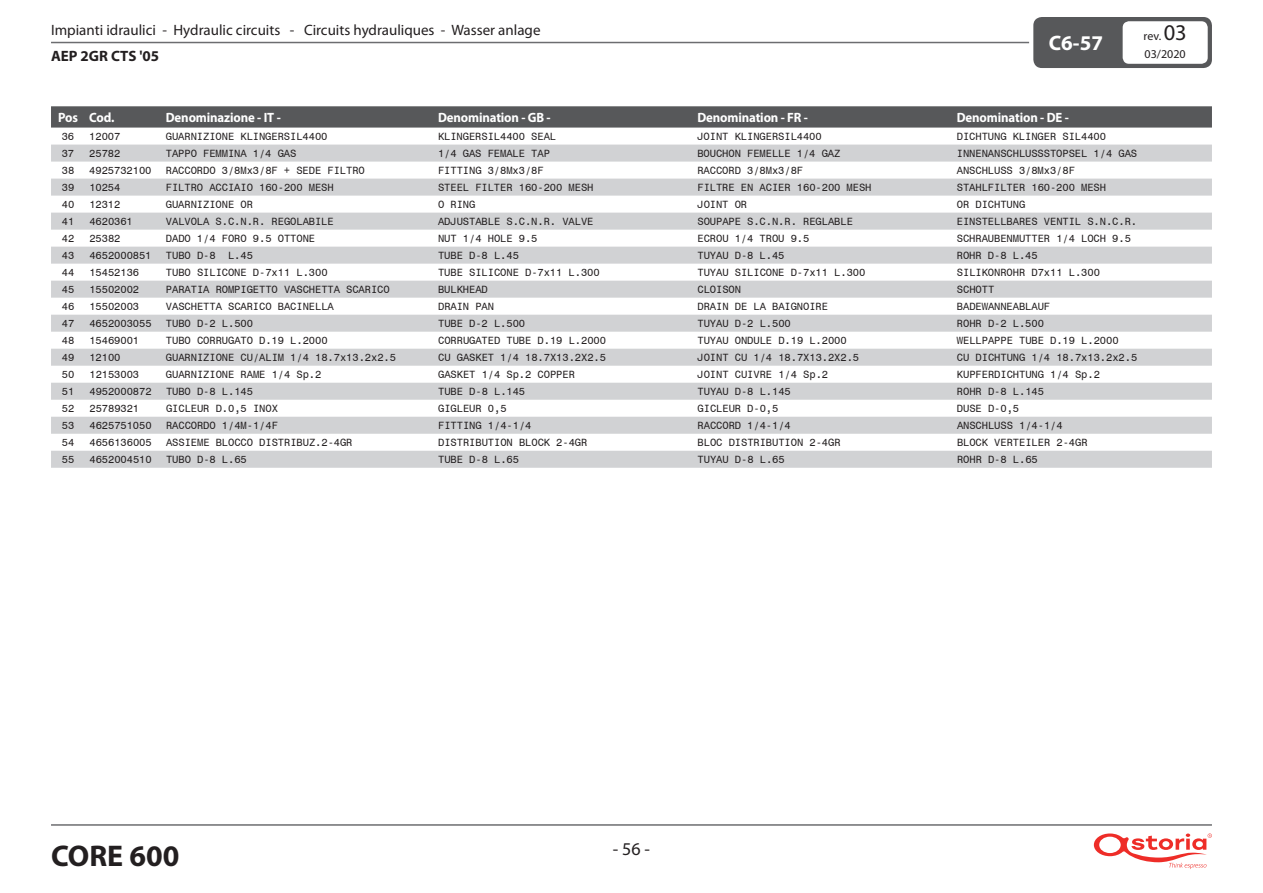
<style>
.page{position:relative;width:1263px;height:893px;background:#fff}
.page>*{position:absolute;margin:0;border:0;box-sizing:border-box;transform-origin:0 0}
.t1{font:700 30px "Myriad Pro";color:#231f20}
.t2{font:700 21px "Myriad Pro";color:#fff}
.t3{font:18px "Myriad Pro";color:#231f20}
.t4{font:15px "Myriad Pro";color:#231f20}
.t5{font:700 15px "Myriad Pro";color:#231f20}
.t6{font:700 13.5px "Myriad Pro";letter-spacing:-.01em;color:#fff;scale:.95 1}
.t7{font:12px "Myriad Pro";color:#231f20}
.t8{font:10.5px "Monospace 821 BT";letter-spacing:-.01em;color:#231f20}
.s1{font-size:22.5px}
</style>
<div class="page">
<div style="left:1033px;top:17px;width:179px;height:51px;background:#57585a;border-radius:9px"></div>
<div style="left:1123px;top:21px;width:85px;height:43px;background:#fff;border-radius:6px"></div>
<hr style="left:51px;top:824px;width:1161px;height:2px;background:#6c6d70">
<hr style="left:51px;top:42px;width:978px;height:1px;background:#6c6d70">
<svg style="left:1094px;top:833px;width:118px;height:36px"></svg>
<svg style="left:51px;top:106px;width:1161px;height:22px;background:#5c5d5f"></svg>
<svg style="left:51px;top:145px;width:1161px;height:323px"></svg>
<h3 class="t4" style="left:51px;top:21px;width:491px">Impianti idraulici - Hydraulic circuits - Circuits hydrauliques - Wasser anlage</h3>
<p class="t7" style="left:1143px;top:29px;width:45px">rev. <span class="s1">03</span></p>
<h3 class="t5" style="left:51px;top:46px;width:110px">AEP 2GR CTS '05</h3>
<p class="t7" style="left:1145px;top:47px;width:43px">03/2020</p>
<h2 class="t2" style="left:1049px;top:29px;width:56px">C6-57</h2>
<p class="t6" style="left:58px;top:109px;width:61px">Pos Cod.</p>
<p class="t6" style="left:166px;top:109px;width:122px">Denominazione - IT -</p>
<p class="t6" style="left:438px;top:109px;width:120px">Denomination - GB -</p>
<p class="t6" style="left:697px;top:109px;width:118px">Denomination - FR -</p>
<p class="t6" style="left:957px;top:109px;width:119px">Denomination - DE -</p>
<p class="t8" style="left:62px;top:130px;width:14px">36</p>
<p class="t8" style="left:89px;top:130px;width:33px">12007</p>
<p class="t8" style="left:166px;top:130px;width:163px">GUARNIZIONE KLINGERSIL4400</p>
<p class="t8" style="left:438px;top:130px;width:120px">KLINGERSIL4400 SEAL</p>
<p class="t8" style="left:697px;top:130px;width:126px">JOINT KLINGERSIL4400</p>
<p class="t8" style="left:957px;top:130px;width:151px">DICHTUNG KLINGER SIL4400</p>
<p class="t8" style="left:62px;top:147px;width:14px">37</p>
<p class="t8" style="left:89px;top:147px;width:33px">25782</p>
<p class="t8" style="left:166px;top:147px;width:132px">TAPPO FEMMINA 1/4 GAS</p>
<p class="t8" style="left:438px;top:147px;width:113px">1/4 GAS FEMALE TAP</p>
<p class="t8" style="left:697px;top:147px;width:145px">BOUCHON FEMELLE 1/4 GAZ</p>
<p class="t8" style="left:957px;top:147px;width:182px">INNENANSCHLUSSSTOPSEL 1/4 GAS</p>
<p class="t8" style="left:62px;top:164px;width:14px">38</p>
<p class="t8" style="left:89px;top:164px;width:64px">4925732100</p>
<p class="t8" style="left:166px;top:164px;width:201px">RACCORDO 3/8Mx3/8F + SEDE FILTRO</p>
<p class="t8" style="left:438px;top:164px;width:107px">FITTING 3/8Mx3/8F</p>
<p class="t8" style="left:697px;top:164px;width:107px">RACCORD 3/8Mx3/8F</p>
<p class="t8" style="left:957px;top:164px;width:120px">ANSCHLUSS 3/8Mx3/8F</p>
<p class="t8" style="left:62px;top:181px;width:14px">39</p>
<p class="t8" style="left:89px;top:181px;width:33px">10254</p>
<p class="t8" style="left:166px;top:181px;width:169px">FILTRO ACCIAIO 160-200 MESH</p>
<p class="t8" style="left:438px;top:181px;width:157px">STEEL FILTER 160-200 MESH</p>
<p class="t8" style="left:697px;top:181px;width:176px">FILTRE EN ACIER 160-200 MESH</p>
<p class="t8" style="left:957px;top:181px;width:151px">STAHLFILTER 160-200 MESH</p>
<p class="t8" style="left:62px;top:198px;width:14px">40</p>
<p class="t8" style="left:89px;top:198px;width:33px">12312</p>
<p class="t8" style="left:166px;top:198px;width:89px">GUARNIZIONE OR</p>
<p class="t8" style="left:438px;top:198px;width:39px">O RING</p>
<p class="t8" style="left:697px;top:198px;width:51px">JOINT OR</p>
<p class="t8" style="left:957px;top:198px;width:70px">OR DICHTUNG</p>
<p class="t8" style="left:62px;top:215px;width:14px">41</p>
<p class="t8" style="left:89px;top:215px;width:45px">4620361</p>
<p class="t8" style="left:166px;top:215px;width:169px">VALVOLA S.C.N.R. REGOLABILE</p>
<p class="t8" style="left:438px;top:215px;width:157px">ADJUSTABLE S.C.N.R. VALVE</p>
<p class="t8" style="left:697px;top:215px;width:157px">SOUPAPE S.C.N.R. REGLABLE</p>
<p class="t8" style="left:957px;top:215px;width:182px">EINSTELLBARES VENTIL S.N.C.R.</p>
<p class="t8" style="left:62px;top:232px;width:14px">42</p>
<p class="t8" style="left:89px;top:232px;width:33px">25382</p>
<p class="t8" style="left:166px;top:232px;width:151px">DADO 1/4 FORO 9.5 OTTONE</p>
<p class="t8" style="left:438px;top:232px;width:101px">NUT 1/4 HOLE 9.5</p>
<p class="t8" style="left:697px;top:232px;width:113px">ECROU 1/4 TROU 9.5</p>
<p class="t8" style="left:957px;top:232px;width:176px">SCHRAUBENMUTTER 1/4 LOCH 9.5</p>
<p class="t8" style="left:62px;top:249px;width:14px">43</p>
<p class="t8" style="left:89px;top:249px;width:64px">4652000851</p>
<p class="t8" style="left:166px;top:249px;width:89px">TUBO D-8 L.45</p>
<p class="t8" style="left:438px;top:249px;width:82px">TUBE D-8 L.45</p>
<p class="t8" style="left:697px;top:249px;width:89px">TUYAU D-8 L.45</p>
<p class="t8" style="left:957px;top:249px;width:82px">ROHR D-8 L.45</p>
<p class="t8" style="left:62px;top:266px;width:14px">44</p>
<p class="t8" style="left:89px;top:266px;width:51px">15452136</p>
<p class="t8" style="left:166px;top:266px;width:163px">TUBO SILICONE D-7x11 L.300</p>
<p class="t8" style="left:438px;top:266px;width:163px">TUBE SILICONE D-7x11 L.300</p>
<p class="t8" style="left:697px;top:266px;width:169px">TUYAU SILICONE D-7x11 L.300</p>
<p class="t8" style="left:957px;top:266px;width:145px">SILIKONROHR D7x11 L.300</p>
<p class="t8" style="left:62px;top:283px;width:14px">45</p>
<p class="t8" style="left:89px;top:283px;width:51px">15502002</p>
<p class="t8" style="left:166px;top:283px;width:225px">PARATIA ROMPIGETTO VASCHETTA SCARICO</p>
<p class="t8" style="left:438px;top:283px;width:51px">BULKHEAD</p>
<p class="t8" style="left:697px;top:283px;width:45px">CLOISON</p>
<p class="t8" style="left:957px;top:283px;width:39px">SCHOTT</p>
<p class="t8" style="left:62px;top:300px;width:14px">46</p>
<p class="t8" style="left:89px;top:300px;width:51px">15502003</p>
<p class="t8" style="left:166px;top:300px;width:169px">VASCHETTA SCARICO BACINELLA</p>
<p class="t8" style="left:438px;top:300px;width:58px">DRAIN PAN</p>
<p class="t8" style="left:697px;top:300px;width:132px">DRAIN DE LA BAIGNOIRE</p>
<p class="t8" style="left:957px;top:300px;width:95px">BADEWANNEABLAUF</p>
<p class="t8" style="left:62px;top:317px;width:14px">47</p>
<p class="t8" style="left:89px;top:317px;width:64px">4652003055</p>
<p class="t8" style="left:166px;top:317px;width:89px">TUBO D-2 L.500</p>
<p class="t8" style="left:438px;top:317px;width:89px">TUBE D-2 L.500</p>
<p class="t8" style="left:697px;top:317px;width:95px">TUYAU D-2 L.500</p>
<p class="t8" style="left:957px;top:317px;width:89px">ROHR D-2 L.500</p>
<p class="t8" style="left:62px;top:334px;width:14px">48</p>
<p class="t8" style="left:89px;top:334px;width:51px">15469001</p>
<p class="t8" style="left:166px;top:334px;width:163px">TUBO CORRUGATO D.19 L.2000</p>
<p class="t8" style="left:438px;top:334px;width:169px">CORRUGATED TUBE D.19 L.2000</p>
<p class="t8" style="left:697px;top:334px;width:151px">TUYAU ONDULE D.19 L.2000</p>
<p class="t8" style="left:957px;top:334px;width:163px">WELLPAPPE TUBE D.19 L.2000</p>
<p class="t8" style="left:62px;top:351px;width:14px">49</p>
<p class="t8" style="left:89px;top:351px;width:33px">12100</p>
<p class="t8" style="left:166px;top:351px;width:232px">GUARNIZIONE CU/ALIM 1/4 18.7x13.2x2.5</p>
<p class="t8" style="left:438px;top:351px;width:169px">CU GASKET 1/4 18.7X13.2X2.5</p>
<p class="t8" style="left:697px;top:351px;width:163px">JOINT CU 1/4 18.7X13.2X2.5</p>
<p class="t8" style="left:957px;top:351px;width:182px">CU DICHTUNG 1/4 18.7x13.2x2.5</p>
<p class="t8" style="left:62px;top:368px;width:14px">50</p>
<p class="t8" style="left:89px;top:368px;width:51px">12153003</p>
<p class="t8" style="left:166px;top:368px;width:157px">GUARNIZIONE RAME 1/4 Sp.2</p>
<p class="t8" style="left:438px;top:368px;width:138px">GASKET 1/4 Sp.2 COPPER</p>
<p class="t8" style="left:697px;top:368px;width:132px">JOINT CUIVRE 1/4 Sp.2</p>
<p class="t8" style="left:957px;top:368px;width:145px">KUPFERDICHTUNG 1/4 Sp.2</p>
<p class="t8" style="left:62px;top:385px;width:14px">51</p>
<p class="t8" style="left:89px;top:385px;width:64px">4952000872</p>
<p class="t8" style="left:166px;top:385px;width:89px">TUBO D-8 L.145</p>
<p class="t8" style="left:438px;top:385px;width:89px">TUBE D-8 L.145</p>
<p class="t8" style="left:697px;top:385px;width:95px">TUYAU D-8 L.145</p>
<p class="t8" style="left:957px;top:385px;width:89px">ROHR D-8 L.145</p>
<p class="t8" style="left:62px;top:402px;width:14px">52</p>
<p class="t8" style="left:89px;top:402px;width:51px">25789321</p>
<p class="t8" style="left:166px;top:402px;width:113px">GICLEUR D.0,5 INOX</p>
<p class="t8" style="left:438px;top:402px;width:70px">GIGLEUR 0,5</p>
<p class="t8" style="left:697px;top:402px;width:82px">GICLEUR D-0,5</p>
<p class="t8" style="left:957px;top:402px;width:64px">DUSE D-0,5</p>
<p class="t8" style="left:62px;top:419px;width:14px">53</p>
<p class="t8" style="left:89px;top:419px;width:64px">4625751050</p>
<p class="t8" style="left:166px;top:419px;width:113px">RACCORDO 1/4M-1/4F</p>
<p class="t8" style="left:438px;top:419px;width:95px">FITTING 1/4-1/4</p>
<p class="t8" style="left:698px;top:419px;width:95px">RACCORD 1/4-1/4</p>
<p class="t8" style="left:957px;top:419px;width:107px">ANSCHLUSS 1/4-1/4</p>
<p class="t8" style="left:62px;top:436px;width:14px">54</p>
<p class="t8" style="left:89px;top:436px;width:64px">4656136005</p>
<p class="t8" style="left:166px;top:436px;width:188px">ASSIEME BLOCCO DISTRIBUZ.2-4GR</p>
<p class="t8" style="left:438px;top:436px;width:151px">DISTRIBUTION BLOCK 2-4GR</p>
<p class="t8" style="left:698px;top:436px;width:145px">BLOC DISTRIBUTION 2-4GR</p>
<p class="t8" style="left:957px;top:436px;width:132px">BLOCK VERTEILER 2-4GR</p>
<p class="t8" style="left:62px;top:453px;width:14px">55</p>
<p class="t8" style="left:89px;top:453px;width:64px">4652004510</p>
<p class="t8" style="left:166px;top:453px;width:82px">TUBO D-8 L.65</p>
<p class="t8" style="left:438px;top:453px;width:82px">TUBE D-8 L.65</p>
<p class="t8" style="left:698px;top:453px;width:89px">TUYAU D-8 L.65</p>
<p class="t8" style="left:957px;top:453px;width:82px">ROHR D-8 L.65</p>
<h1 class="t1" style="left:51px;top:837px;width:130px">CORE 600</h1>
<h3 class="t3" style="left:613px;top:838px;width:39px">- 56 -</h3>
</div>
